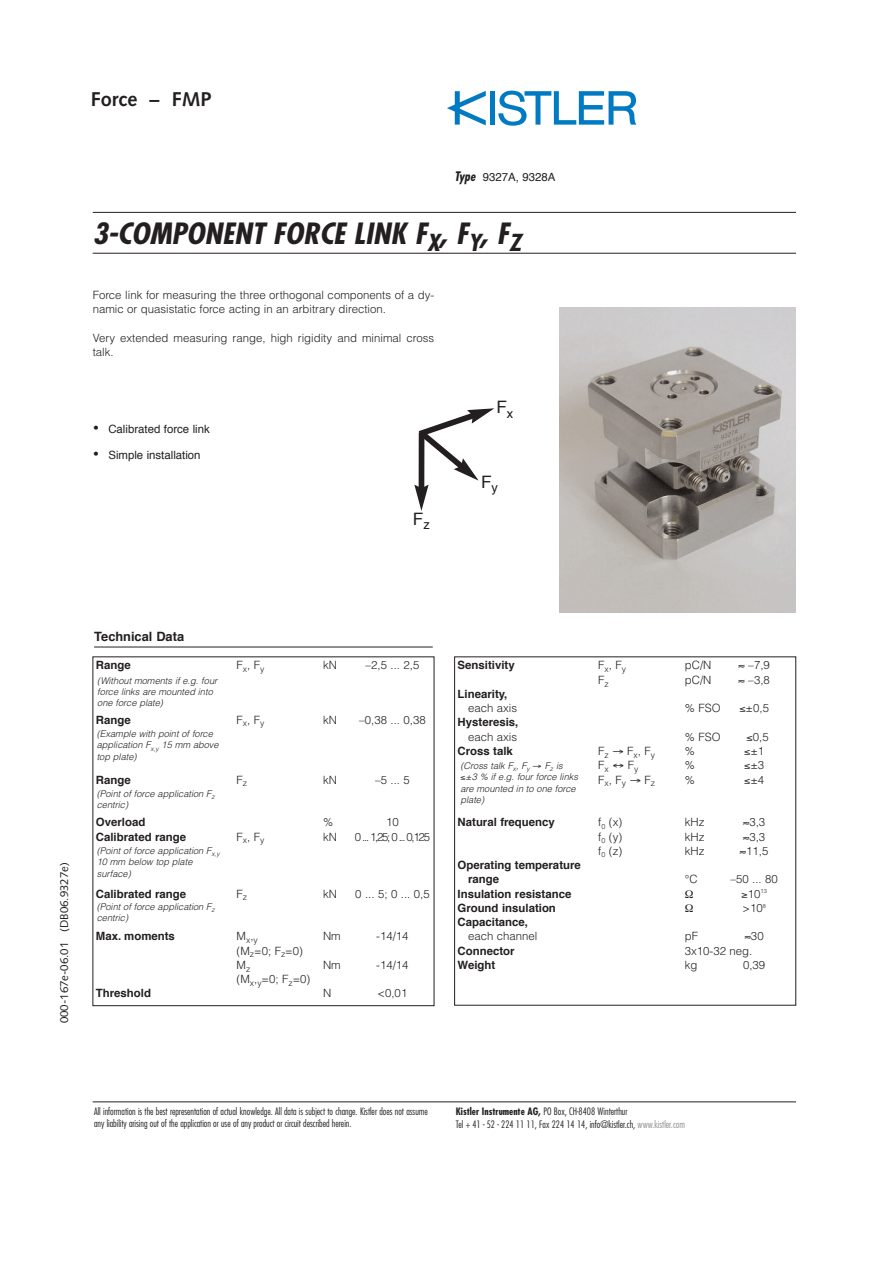
<style>
.page{position:relative;width:893px;height:1262px;background:#fff}
.page>*{position:absolute;margin:0;border:0;box-sizing:border-box;transform-origin:0 0}
.t1{font:italic 700 condensed 28.5px "Futura";color:#231f20;scale:1.08 1}
.t2{font:700 19.95px "Syntax";color:#231f20}
.t3{font:17.1px "Helvetica";color:#231f20}
.t4{font:700 12.9px "Helvetica";color:#231f20}
.t5{font:300 11.4px/14.2px "Helvetica";color:#231f20}
.t6{font:700 11.4px/14.2px "Helvetica";color:#231f20}
.t7{font:11.4px "Helvetica";color:#231f20}
.t8{font:11.4px "Syntax";color:#231f20}
.t9{font:300 condensed 10.05px/12.6px "Futura";color:#231f20}
.t10{font:italic 300 9.3px/11.4px "Helvetica";color:#231f20}
.s1{font-family:"Futura";font-weight:700;font-style:italic;font-stretch:condensed;font-size:12.9px}
.s2{font-weight:700}
.s3{color:#8a8c8f}
</style>
<div class="page">
<hr style="left:93px;top:212px;width:703px;height:1px;background:#231f20">
<hr style="left:93px;top:253px;width:703px;height:1px;background:#231f20">
<img style="left:559px;top:307px;width:236px;height:305px">
<div style="left:489px;top:91px;width:5px;height:34px;background:#007ac2"></div>
<svg style="left:498px;top:91px;width:138px;height:35px"></svg>
<svg style="left:447px;top:91px;width:39px;height:34px"></svg>
<hr style="left:93px;top:1101px;width:703px;height:1px;background:#231f20">
<hr style="left:94px;top:646px;width:339px;height:1px;background:#231f20">
<svg style="left:414px;top:408px;width:80px;height:103px"></svg>
<div style="left:481px;top:475px;width:20px;height:23px;background:#fff"></div>
<h2 class="t2" style="left:91px;top:91px;width:122px">Force – FMP</h2>
<p class="t7" style="left:454px;top:172px;width:102px"><span class="s1">Type</span> 9327A, 9328A</p>
<h1 class="t1" style="left:93px;top:221px;width:398px">3-COMPONENT FORCE LINK F<sub>X</sub>, F<sub>Y</sub>, F<sub>Z</sub></h1>
<p class="t5" style="left:93px;top:289px;width:343px">Force link for measuring the three orthogonal components of a dy&shy;namic or quasistatic force acting in an arbitrary direction.</p>
<p class="t5" style="left:93px;top:331px;width:343px">Very extended measuring range, high rigidity and minimal cross talk.</p>
<p class="t7" style="left:93px;top:424px;width:118px">• Calibrated force link</p>
<p class="t7" style="left:93px;top:450px;width:109px">• Simple installation</p>
<h3 class="t3" style="left:413px;top:512px;width:18px">F<sub>z</sub></h3>
<h3 class="t3" style="left:496px;top:400px;width:18px">F<sub>x</sub></h3>
<h3 class="t3" style="left:481px;top:474px;width:18px">F<sub>y</sub></h3>
<p class="t8" style="left:60px;top:1023px;width:162px;rotate:-90deg">000-167e-06.01 (DB06.9327e)</p>
<p class="t4" style="left:94px;top:631px;width:91px">Technical Data</p>
<p class="t6" style="left:96px;top:659px;width:36px">Range</p>
<p class="t5" style="left:236px;top:659px;width:29px">F<sub>x</sub>, F<sub>y</sub></p>
<p class="t5" style="left:323px;top:659px;width:15px">kN</p>
<p class="t5" style="left:365px;top:659px;width:55px">–2,5 ... 2,5</p>
<p class="t10" style="left:97px;top:675px;width:121px">(Without moments if e.g. four force links are mounted into one force plate)</p>
<p class="t10" style="left:97px;top:729px;width:123px">(Example with point of force application F<sub>x,y</sub> 15 mm above top plate)</p>
<p class="t10" style="left:97px;top:788px;width:119px">(Point of force application F<sub>z </sub>centric)</p>
<p class="t10" style="left:97px;top:846px;width:124px">(Point of force application F<sub>x,y<br></sub>10 mm below top plate surface)</p>
<p class="t10" style="left:97px;top:901px;width:119px">(Point of force application F<sub>z </sub>centric)</p>
<p class="t6" style="left:96px;top:713px;width:36px">Range</p>
<p class="t5" style="left:236px;top:713px;width:29px">F<sub>x</sub>, F<sub>y</sub></p>
<p class="t5" style="left:323px;top:713px;width:15px">kN</p>
<p class="t5" style="left:359px;top:713px;width:68px">–0,38 ... 0,38</p>
<p class="t6" style="left:96px;top:773px;width:36px">Range</p>
<p class="t5" style="left:236px;top:773px;width:12px">F<sub>z</sub></p>
<p class="t5" style="left:323px;top:773px;width:15px">kN</p>
<p class="t5" style="left:375px;top:773px;width:36px">–5 ... 5</p>
<p class="t6" style="left:96px;top:816px;width:51px">Overload</p>
<p class="t5" style="left:323px;top:816px;width:12px">%</p>
<p class="t5" style="left:386px;top:816px;width:14px">10</p>
<p class="t6" style="left:96px;top:830px;width:92px">Calibrated range</p>
<p class="t5" style="left:236px;top:830px;width:29px">F<sub>x</sub>, F<sub>y</sub></p>
<p class="t5" style="left:323px;top:830px;width:15px">kN</p>
<p class="t5" style="left:355px;top:830px;width:77px">0 ... 1,25; 0 ... 0,125</p>
<p class="t6" style="left:96px;top:887px;width:92px">Calibrated range</p>
<p class="t5" style="left:236px;top:887px;width:12px">F<sub>z</sub></p>
<p class="t5" style="left:323px;top:887px;width:15px">kN</p>
<p class="t5" style="left:355px;top:887px;width:76px">0 ... 5; 0 ... 0,5</p>
<p class="t6" style="left:96px;top:930px;width:81px">Max. moments</p>
<p class="t5" style="left:236px;top:930px;width:23px">M<sub>x</sub>,<sub>y</sub></p>
<p class="t5" style="left:323px;top:930px;width:19px">Nm</p>
<p class="t5" style="left:376px;top:930px;width:34px">-14/14</p>
<p class="t5" style="left:236px;top:944px;width:68px">(M<sub>z</sub>=0; F<sub>z</sub>=0)<br>M<sub>z</sub></p>
<p class="t5" style="left:323px;top:958px;width:19px">Nm</p>
<p class="t5" style="left:376px;top:958px;width:34px">-14/14</p>
<p class="t5" style="left:236px;top:973px;width:75px">(M<sub>x</sub>,<sub>y</sub>=0; F<sub>z</sub>=0)</p>
<p class="t6" style="left:96px;top:987px;width:57px">Threshold</p>
<p class="t5" style="left:323px;top:987px;width:10px">N</p>
<p class="t5" style="left:377px;top:987px;width:31px">&lt;0,01</p>
<p class="t6" style="left:457px;top:659px;width:59px">Sensitivity</p>
<p class="t5" style="left:598px;top:659px;width:29px">F<sub>x</sub>, F<sub>y</sub></p>
<p class="t5" style="left:684px;top:659px;width:28px">pC/N</p>
<p class="t5" style="left:738px;top:659px;width:33px">≈ –7,9</p>
<p class="t5" style="left:598px;top:673px;width:12px">F<sub>z</sub></p>
<p class="t5" style="left:684px;top:673px;width:28px">pC/N</p>
<p class="t5" style="left:738px;top:673px;width:33px">≈ –3,8</p>
<p class="t6" style="left:457px;top:687px;width:51px">Linearity,</p>
<p class="t5" style="left:468px;top:702px;width:51px">each axis</p>
<p class="t5" style="left:684px;top:702px;width:37px">% FSO</p>
<p class="t5" style="left:739px;top:702px;width:31px">≤±0,5</p>
<p class="t6" style="left:457px;top:716px;width:62px">Hysteresis,</p>
<p class="t5" style="left:468px;top:730px;width:51px">each axis</p>
<p class="t5" style="left:684px;top:730px;width:37px">% FSO</p>
<p class="t5" style="left:746px;top:730px;width:24px">≤0,5</p>
<p class="t6" style="left:457px;top:744px;width:57px">Cross talk</p>
<p class="t5" style="left:598px;top:745px;width:58px">F<sub>z</sub> → F<sub>x</sub>, F<sub>y</sub></p>
<p class="t5" style="left:684px;top:745px;width:12px">%</p>
<p class="t5" style="left:744px;top:745px;width:22px">≤±1</p>
<p class="t5" style="left:598px;top:759px;width:42px">F<sub>x</sub> ↔ F<sub>y</sub></p>
<p class="t5" style="left:684px;top:759px;width:12px">%</p>
<p class="t5" style="left:744px;top:759px;width:22px">≤±3</p>
<p class="t5" style="left:598px;top:773px;width:58px">F<sub>x</sub>, F<sub>y</sub> → F<sub>z</sub></p>
<p class="t5" style="left:684px;top:773px;width:12px">%</p>
<p class="t5" style="left:744px;top:773px;width:22px">≤±4</p>
<p class="t6" style="left:457px;top:816px;width:99px">Natural frequency</p>
<p class="t5" style="left:598px;top:816px;width:25px">f<sub>0</sub> (x)</p>
<p class="t5" style="left:684px;top:816px;width:21px">kHz</p>
<p class="t5" style="left:743px;top:816px;width:24px">≈3,3</p>
<p class="t5" style="left:598px;top:830px;width:25px">f<sub>0</sub> (y)</p>
<p class="t5" style="left:684px;top:830px;width:21px">kHz</p>
<p class="t5" style="left:743px;top:830px;width:24px">≈3,3</p>
<p class="t5" style="left:598px;top:844px;width:25px">f<sub>0</sub> (z)</p>
<p class="t5" style="left:684px;top:844px;width:21px">kHz</p>
<p class="t5" style="left:740px;top:844px;width:30px">≈11,5</p>
<p class="t6" style="left:468px;top:858px;width:114px;text-indent:-10px">Operating temperature range</p>
<p class="t10" style="left:460px;top:760px;width:119px">(Cross talk F<sub>x</sub>, F<sub>y</sub> → F<sub>z</sub> is ≤±3 % if e.g. four force links are mounted in to one force plate)</p>
<p class="t5" style="left:684px;top:873px;width:14px">°C</p>
<p class="t5" style="left:730px;top:873px;width:49px">–50 ... 80</p>
<p class="t6" style="left:457px;top:887px;width:115px">Insulation resistance</p>
<p class="t5" style="left:741px;top:887px;width:27px">≥10<sup>13</sup></p>
<p class="t6" style="left:457px;top:901px;width:100px">Ground insulation</p>
<p class="t5" style="left:742px;top:901px;width:25px">&gt;10<sup>8</sup></p>
<p class="t6" style="left:457px;top:915px;width:72px">Capacitance,</p>
<p class="t5" style="left:468px;top:930px;width:71px">each channel</p>
<p class="t5" style="left:684px;top:930px;width:15px">pF</p>
<p class="t5" style="left:744px;top:930px;width:20px">≈30</p>
<p class="t6" style="left:457px;top:944px;width:58px">Connector</p>
<p class="t5" style="left:684px;top:944px;width:69px">3x10-32 neg.</p>
<p class="t6" style="left:457px;top:958px;width:39px">Weight</p>
<p class="t5" style="left:684px;top:958px;width:14px">kg</p>
<p class="t5" style="left:743px;top:958px;width:24px">0,39</p>
<p class="t9" style="left:94px;top:1106px;width:335px;line-height:12px">All information is the best representation of actual knowledge. All data is subject to change. Kistler does not assume any liability arising out of the application or use of any product or circuit described herein.</p>
<p class="t9" style="left:456px;top:1106px;width:230px"><span class="s2">Kistler Instrumente AG,</span> PO Box, CH-8408 Winterthur<br>Tel + 41 - 52 - 224 11 11, Fax 224 14 14, info@kistler.ch, <span class="s3">www.kistler.com</span></p>
</div>
